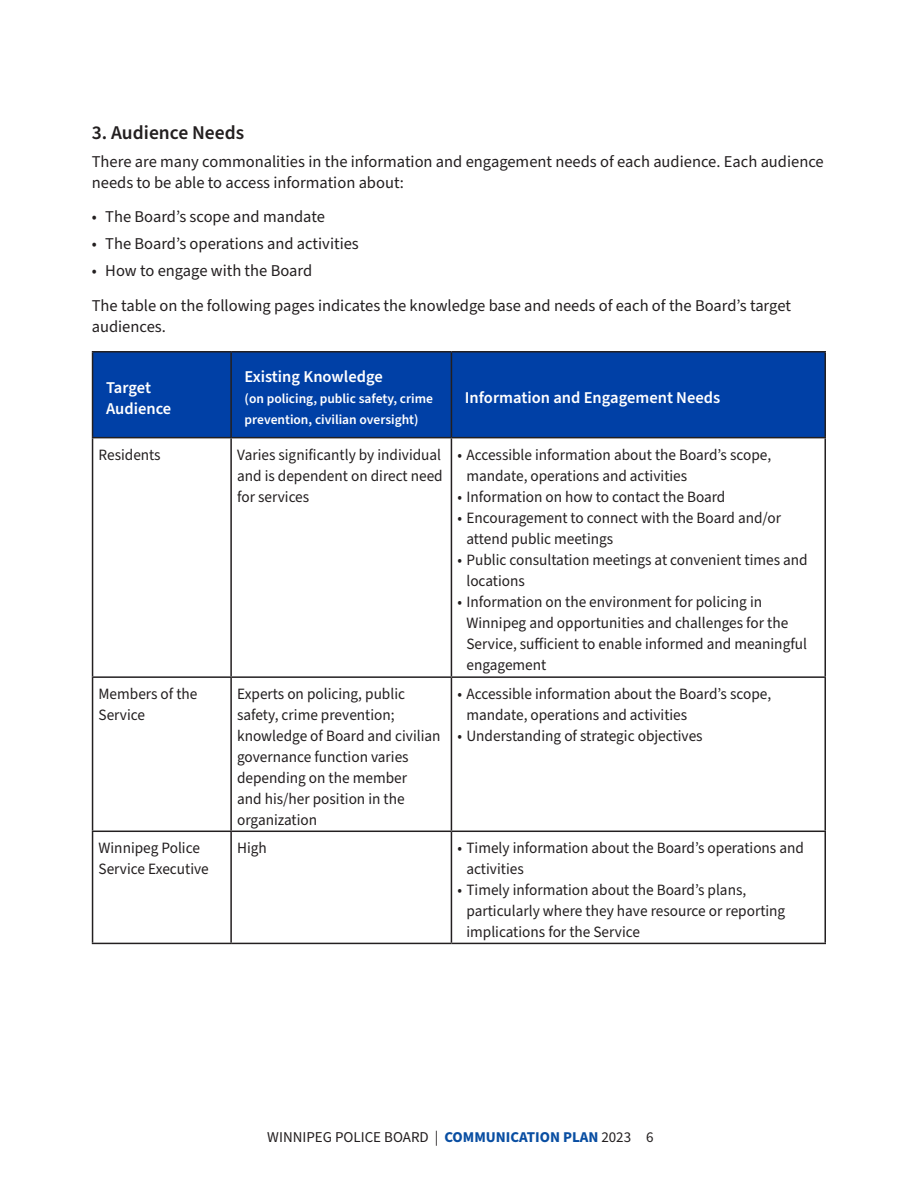
<style>
.page{position:relative;width:918px;height:1188px;background:#fff}
.page>*{position:absolute;margin:0;border:0;box-sizing:border-box;transform-origin:0 0}
.Subhead{font:600 19.5px "Source Sans Pro";color:#231f20}
.Body_copy{font:16.5px/21px "Source Sans Pro";color:#231f20}
.Table_Header{font:600 16.5px/21px "Source Sans Pro";color:#fff}
.Table_text{font:15.75px/21px "Source Sans Pro";color:#231f20}
.t1{font:15px "Source Sans Pro";color:#231f20}
.Table_Header-2{font:600 13.5px/21px "Source Sans Pro";color:#fff}
.s1{font-weight:700;color:#094ea2}
</style>
<div class="page">
<div style="left:93px;top:353px;width:731px;height:84px;background:#0040a6"></div>
<hr style="left:92px;top:351px;width:139px;height:2px;background:#231f20">
<hr style="left:92px;top:353px;width:1px;height:84px;background:#231f20">
<hr style="left:231px;top:351px;width:220px;height:2px;background:#231f20">
<hr style="left:230px;top:353px;width:2px;height:84px;background:#231f20">
<hr style="left:451px;top:351px;width:375px;height:2px;background:#231f20">
<hr style="left:451px;top:353px;width:1px;height:84px;background:#231f20">
<hr style="left:824px;top:353px;width:2px;height:84px;background:#231f20">
<hr style="left:92px;top:437px;width:139px;height:1px;background:#231f20">
<hr style="left:92px;top:438px;width:1px;height:238px;background:#231f20">
<hr style="left:231px;top:437px;width:220px;height:1px;background:#231f20">
<hr style="left:230px;top:438px;width:2px;height:238px;background:#231f20">
<hr style="left:451px;top:437px;width:375px;height:1px;background:#231f20">
<hr style="left:451px;top:438px;width:1px;height:238px;background:#231f20">
<hr style="left:824px;top:438px;width:2px;height:238px;background:#231f20">
<hr style="left:92px;top:676px;width:139px;height:2px;background:#231f20">
<hr style="left:92px;top:678px;width:1px;height:153px;background:#231f20">
<hr style="left:231px;top:676px;width:220px;height:2px;background:#231f20">
<hr style="left:230px;top:678px;width:2px;height:153px;background:#231f20">
<hr style="left:451px;top:676px;width:375px;height:2px;background:#231f20">
<hr style="left:451px;top:678px;width:1px;height:153px;background:#231f20">
<hr style="left:824px;top:678px;width:2px;height:153px;background:#231f20">
<hr style="left:92px;top:831px;width:139px;height:1px;background:#231f20">
<hr style="left:92px;top:832px;width:1px;height:111px;background:#231f20">
<hr style="left:231px;top:831px;width:220px;height:1px;background:#231f20">
<hr style="left:230px;top:832px;width:2px;height:111px;background:#231f20">
<hr style="left:451px;top:831px;width:375px;height:1px;background:#231f20">
<hr style="left:451px;top:832px;width:1px;height:111px;background:#231f20">
<hr style="left:824px;top:832px;width:2px;height:111px;background:#231f20">
<hr style="left:92px;top:943px;width:139px;height:1px;background:#231f20">
<hr style="left:231px;top:943px;width:220px;height:1px;background:#231f20">
<hr style="left:451px;top:943px;width:375px;height:1px;background:#231f20">
<p class="Subhead" style="left:92px;top:119px;width:154px">3. Audience Needs</p>
<p class="Body_copy" style="left:92px;top:151px;width:733px">There are many commonalities in the information and engagement needs of each audience. Each audience needs to be able to access information about:</p>
<p class="Body_copy" style="left:92px;top:207px;width:235px">• The Board’s scope and mandate</p>
<p class="Body_copy" style="left:92px;top:234px;width:269px">• The Board’s operations and activities</p>
<p class="Body_copy" style="left:92px;top:261px;width:222px">• How to engage with the Board</p>
<p class="Body_copy" style="left:92px;top:295px;width:701px">The table on the following pages indicates the knowledge base and needs of each of the Board’s target audiences.</p>
<p class="Table_Header" style="left:106px;top:377px;width:67px">Target<br>Audience</p>
<p class="Table_Header" style="left:245px;top:367px;width:140px">Existing Knowledge</p>
<p class="Table_Header-2" style="left:245px;top:389px;width:190px">(on policing, public safety, crime prevention, civilian oversight)</p>
<p class="Table_Header" style="left:465px;top:388px;width:257px">Information and Engagement Needs</p>
<p class="Table_text" style="left:99px;top:445px;width:64px">Residents</p>
<p class="Table_text" style="left:237px;top:445px;width:207px;text-align:justify">Varies significantly by individual and is dependent on direct need for services</p>
<p class="Table_text" style="left:466px;top:445px;width:306px;text-indent:-9px">• Accessible information about the Board’s scope, mandate, operations and activities</p>
<p class="Table_text" style="left:457px;top:487px;width:270px">• Information on how to contact the Board</p>
<p class="Table_text" style="left:466px;top:508px;width:316px;text-indent:-9px">• Encouragement to connect with the Board and/or attend public meetings</p>
<p class="Table_text" style="left:466px;top:550px;width:343px;text-indent:-9px">• Public consultation meetings at convenient times and locations</p>
<p class="Table_text" style="left:466px;top:592px;width:342px;text-indent:-9px">• Information on the environment for policing in Winnipeg and opportunities and challenges for the Service, sufficient to enable informed and meaningful engagement</p>
<p class="Table_text" style="left:99px;top:684px;width:100px">Members of the<br>Service</p>
<p class="Table_text" style="left:237px;top:684px;width:205px">Experts on policing, public safety, crime prevention; knowledge of Board and civilian governance function varies depending on the member<br>and his/her position in the organization</p>
<p class="Table_text" style="left:466px;top:684px;width:306px;text-indent:-9px">• Accessible information about the Board’s scope, mandate, operations and activities</p>
<p class="Table_text" style="left:457px;top:726px;width:247px">• Understanding of strategic objectives</p>
<p class="Table_text" style="left:99px;top:838px;width:112px">Winnipeg Police<br>Service Executive</p>
<p class="Table_text" style="left:237px;top:838px;width:31px">High</p>
<p class="Table_text" style="left:466px;top:838px;width:339px;text-indent:-9px">• Timely information about the Board’s operations and activities</p>
<p class="Table_text" style="left:466px;top:880px;width:320px;text-indent:-9px">• Timely information about the Board’s plans, particularly where they have resource or reporting implications for the Service</p>
<p class="t1" style="left:267px;top:1127px;width:388px">WINNIPEG POLICE BOARD | <span class="s1">COMMUNICATION PLAN</span> 2023 6</p>
</div>
